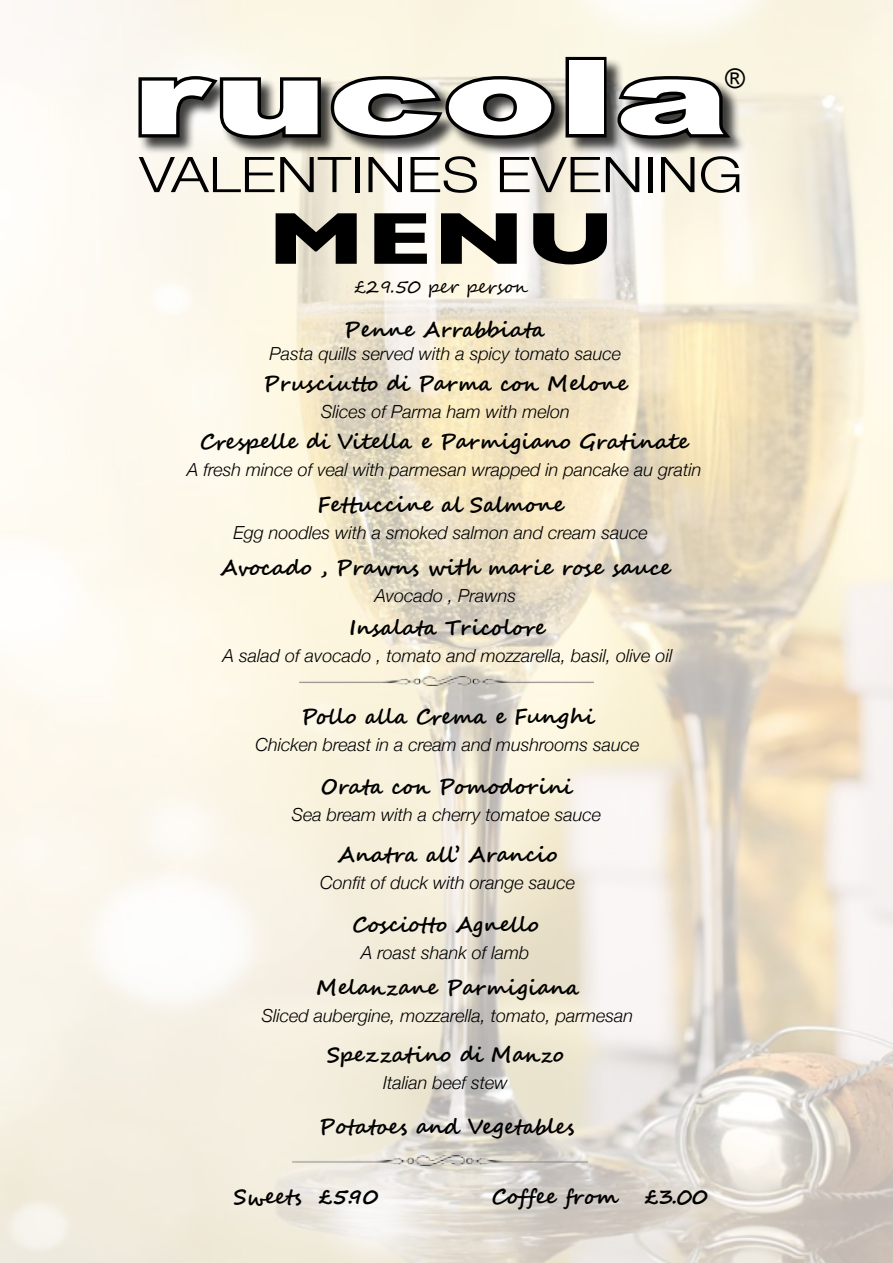
<style>
.page{position:relative;width:893px;height:1263px;background:#fff}
.page>*{position:absolute;margin:0;border:0;box-sizing:border-box;transform-origin:0 0}
.t1{font:900 103.2px "Arial";color:#fff;scale:1.67 1}
.t2{font:700 74.55px "Gill Sans";color:#000;scale:1.38 1}
.t3{font:300 49.2px "Helvetica Neue";color:#000;scale:1.21 1}
.t4{font:27px "Arial";color:#000}
.t5{font:700 21px "Segoe Script";color:#000}
.t6{font:italic 300 18px "Helvetica Neue";color:#000}
.t7{font:18px "Segoe Script";color:#000}
</style>
<div class="page">
<img style="left:0;top:0;width:893px;height:1263px">
<div style="left:139px;top:58px;width:608px;height:99px;background:#000;opacity:.75"></div>
<svg style="left:135px;top:72px;width:423px;height:71px;background:#605f5a"></svg>
<div style="left:565px;top:57px;width:41px;height:81px;border:7px solid #000"></div>
<svg style="left:613px;top:72px;width:125px;height:71px;background:#56544f"></svg>
<img style="left:299px;top:676px;width:295px;height:10px">
<img style="left:292px;top:1155px;width:295px;height:10px">
<h1 class="t1" style="left:131px;top:22px;width:360px">rucola</h1>
<h3 class="t4" style="left:725px;top:61px;width:21px">®</h3>
<h3 class="t3" style="left:139px;top:135px;width:500px">VALENTINES EVENING</h3>
<h2 class="t2" style="left:267px;top:179px;width:254px">MENU</h2>
<p class="t7" style="left:354px;top:272px;width:175px">£29.50 per person</p>
<p class="t5" style="left:344px;top:313px;width:203px">Penne Arrabbiata</p>
<p class="t6" style="left:270px;top:339px;width:353px">Pasta quills served with a spicy tomato sauce</p>
<p class="t5" style="left:263px;top:367px;width:366px">Prusciutto di Parma con Melone</p>
<p class="t6" style="left:321px;top:398px;width:250px">Slices of Parma ham with melon</p>
<p class="t5" style="left:200px;top:424px;width:490px">Crespelle di Vitella e Parmigiano Gratinate</p>
<p class="t6" style="left:187px;top:455px;width:516px">A fresh mince of veal with parmesan wrapped in pancake au gratin</p>
<p class="t5" style="left:317px;top:488px;width:248px">Fettuccine al Salmone</p>
<p class="t6" style="left:233px;top:519px;width:416px">Egg noodles with a smoked salmon and cream sauce</p>
<p class="t5" style="left:220px;top:550px;width:452px">Avocado , Prawns with marie rose sauce</p>
<p class="t6" style="left:375px;top:581px;width:143px">Avocado , Prawns</p>
<p class="t5" style="left:350px;top:610px;width:197px">Insalata Tricolore</p>
<p class="t6" style="left:223px;top:641px;width:451px">A salad of avocado , tomato and mozzarella, basil, olive oil</p>
<p class="t5" style="left:301px;top:699px;width:296px">Pollo alla Crema e Funghi</p>
<p class="t6" style="left:255px;top:730px;width:386px">Chicken breast in a cream and mushrooms sauce</p>
<p class="t5" style="left:321px;top:769px;width:254px">Orata con Pomodorini</p>
<p class="t6" style="left:292px;top:800px;width:311px">Sea bream with a cherry tomatoe sauce</p>
<p class="t5" style="left:338px;top:837px;width:221px">Anatra all’ Arancio</p>
<p class="t6" style="left:320px;top:868px;width:257px">Confit of duck with orange sauce</p>
<p class="t5" style="left:352px;top:907px;width:188px">Cosciotto Agnello</p>
<p class="t6" style="left:361px;top:938px;width:170px">A roast shank of lamb</p>
<p class="t5" style="left:316px;top:970px;width:265px">Melanzane Parmigiana</p>
<p class="t6" style="left:262px;top:1001px;width:373px">Sliced aubergine, mozzarella, tomato, parmesan</p>
<p class="t5" style="left:327px;top:1037px;width:238px">Spezzatino di Manzo</p>
<p class="t6" style="left:383px;top:1068px;width:126px">Italian beef stew</p>
<p class="t5" style="left:319px;top:1109px;width:257px">Potatoes and Vegetables</p>
<p class="t5" style="left:234px;top:1180px;width:146px">Sweets £5.90</p>
<p class="t5" style="left:491px;top:1180px;width:218px">Coffee from £3.00</p>
</div>
